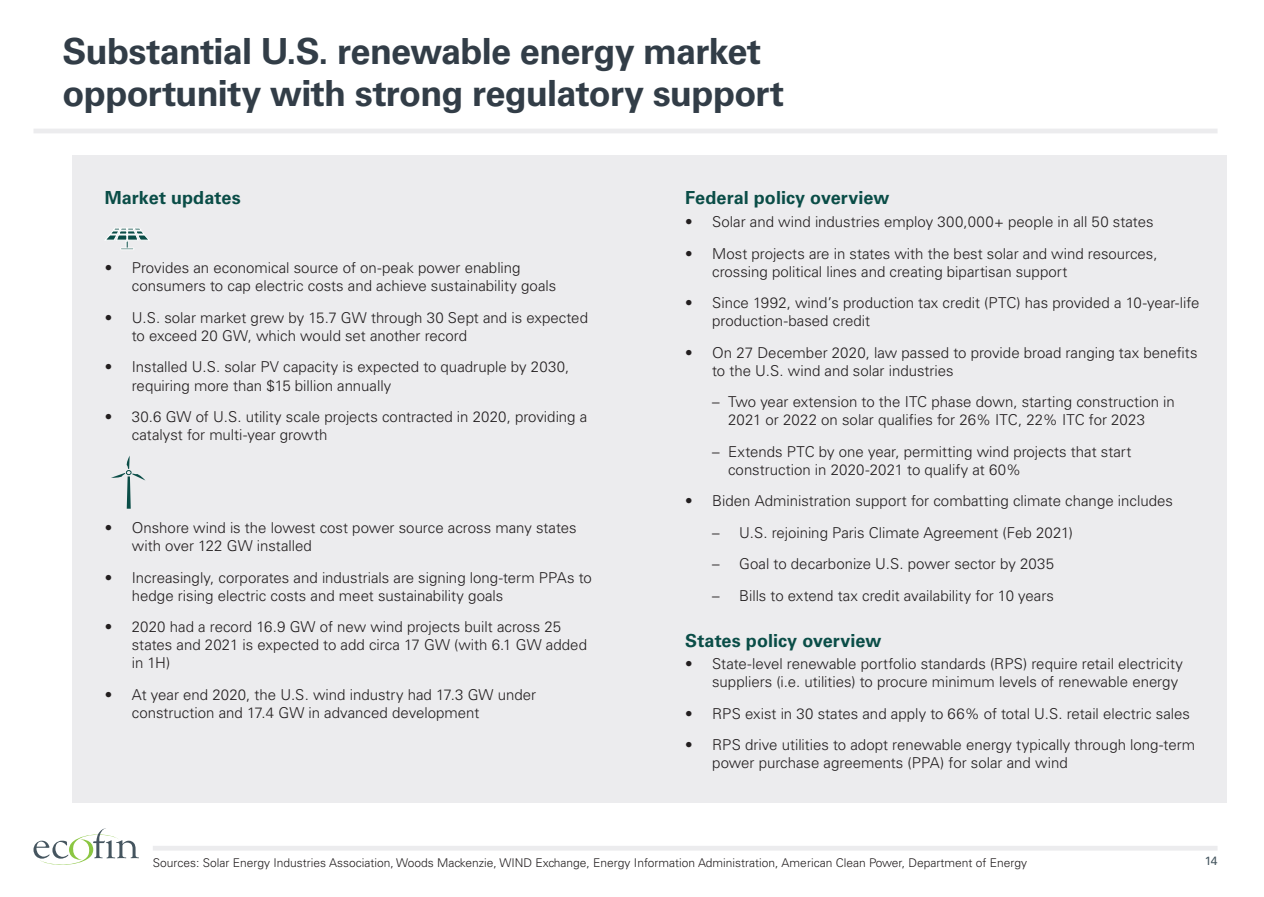
<style>
.page{position:relative;width:1264px;height:897px;background:#fff}
.page>*{position:absolute;margin:0;border:0;box-sizing:border-box;transform-origin:0 0}
.t1{font:700 36px/42px "Univers LT Std";letter-spacing:-.02em;color:#323d47}
.t2{font:700 18px "Univers LT Std";letter-spacing:.005em;color:#0a4d47}
.t3{font:300 15px/18px "Univers LT Std";color:#231f20}
.t4{font:300 12px "Univers LT Std";color:#231f20}
.t5{font:12px "Univers LT Std";color:#45555f}
</style>
<div class="page">
<hr style="left:33px;top:129px;width:1184px;height:4px;background:#ececee">
<div style="left:153px;top:845px;width:1064px;height:5px;background:#ececee"></div>
<svg style="left:33px;top:828px;width:106px;height:37px"></svg>
<div style="left:72px;top:155px;width:1154px;height:647px;background:#ececee"></div>
<svg style="left:105px;top:228px;width:44px;height:22px"></svg>
<svg style="left:111px;top:456px;width:34px;height:52px"></svg>
<p class="t1" style="left:63px;top:31px;width:723px">Substantial U.S. renewable energy market opportunity with strong regulatory support</p>
<p class="t2" style="left:105px;top:187px;width:137px">Market updates</p>
<p class="t3" style="left:132px;top:259px;width:426px;text-indent:-27px">• Provides an economical source of on-peak power enabling consumers to cap electric costs and achieve sustainability goals</p>
<p class="t3" style="left:132px;top:308px;width:458px;text-indent:-27px">• U.S. solar market grew by 15.7 GW through 30 Sept and is expected to exceed 20 GW, which would set another record</p>
<p class="t3" style="left:132px;top:358px;width:439px;text-indent:-27px">• Installed U.S. solar PV capacity is expected to quadruple by 2030, requiring more than $15 billion annually</p>
<p class="t3" style="left:132px;top:407px;width:457px;text-indent:-27px">• 30.6 GW of U.S. utility scale projects contracted in 2020, providing a catalyst for multi-year growth</p>
<p class="t3" style="left:132px;top:518px;width:446px;text-indent:-27px">• Onshore wind is the lowest cost power source across many states with over 122 GW installed</p>
<p class="t3" style="left:132px;top:568px;width:461px;text-indent:-27px">• Increasingly, corporates and industrials are signing long-term PPAs to hedge rising electric costs and meet sustainability goals</p>
<p class="t3" style="left:132px;top:617px;width:457px;text-indent:-27px">• 2020 had a record 16.9 GW of new wind projects built across 25 states and 2021 is expected to add circa 17 GW (with 6.1 GW added in 1H)</p>
<p class="t3" style="left:132px;top:685px;width:406px;text-indent:-27px">• At year end 2020, the U.S. wind industry had 17.3 GW under construction and 17.4 GW in advanced development</p>
<p class="t2" style="left:685px;top:187px;width:206px">Federal policy overview</p>
<p class="t3" style="left:685px;top:213px;width:470px">• Solar and wind industries employ 300,000+ people in all 50 states</p>
<p class="t3" style="left:712px;top:244px;width:447px;text-indent:-27px">• Most projects are in states with the best solar and wind resources, crossing political lines and creating bipartisan support</p>
<p class="t3" style="left:712px;top:294px;width:489px;text-indent:-27px">• Since 1992, wind’s production tax credit (PTC) has provided a 10-year-life production-based credit</p>
<p class="t3" style="left:712px;top:343px;width:487px;text-indent:-27px">• On 27 December 2020, law passed to provide broad ranging tax benefits to the U.S. wind and solar industries</p>
<p class="t3" style="left:728px;top:393px;width:448px;text-indent:-16px">– Two year extension to the ITC phase down, starting construction in<br>2021 or 2022 on solar qualifies for 26% ITC, 22% ITC for 2023</p>
<p class="t3" style="left:728px;top:442px;width:405px;text-indent:-16px">– Extends PTC by one year, permitting wind projects that start construction in 2020-2021 to qualify at 60%</p>
<p class="t3" style="left:685px;top:492px;width:489px">• Biden Administration support for combatting climate change includes</p>
<p class="t3" style="left:712px;top:523px;width:362px">– U.S. rejoining Paris Climate Agreement (Feb 2021)</p>
<p class="t3" style="left:712px;top:555px;width:343px">– Goal to decarbonize U.S. power sector by 2035</p>
<p class="t3" style="left:712px;top:586px;width:343px">– Bills to extend tax credit availability for 10 years</p>
<p class="t2" style="left:685px;top:629px;width:198px">States policy overview</p>
<p class="t3" style="left:712px;top:655px;width:472px;text-indent:-27px">• State-level renewable portfolio standards (RPS) require retail electricity suppliers (i.e. utilities) to procure minimum levels of renewable energy</p>
<p class="t3" style="left:685px;top:704px;width:506px">• RPS exist in 30 states and apply to 66% of total U.S. retail electric sales</p>
<p class="t3" style="left:712px;top:736px;width:484px;text-indent:-27px">• RPS drive utilities to adopt renewable energy typically through long-term power purchase agreements (PPA) for solar and wind</p>
<p class="t4" style="left:153px;top:855px;width:875px">Sources: Solar Energy Industries Association, Woods Mackenzie, WIND Exchange, Energy Information Administration, American Clean Power, Department of Energy</p>
<p class="t5" style="left:1204px;top:853px;width:14px">14</p>
</div>
